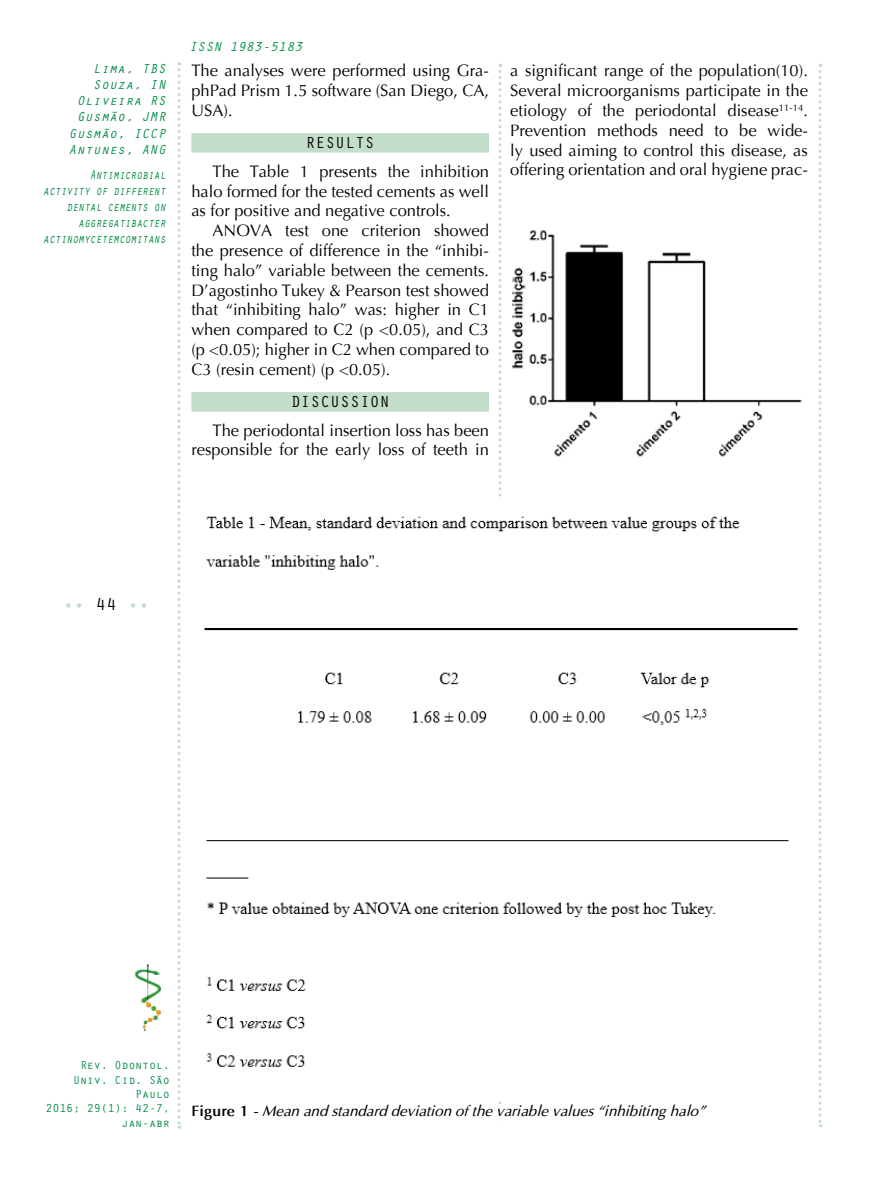
<style>
.page{position:relative;width:893px;height:1191px;background:#fff}
.page>*{position:absolute;margin:0;border:0;box-sizing:border-box;transform-origin:0 0}
.t1{font:18px "Orator Std";color:#c3ddcb}
.t2{font:16.5px/19.8px "Optima";color:#000;text-align:justify}
.t3{font:16.5px "Orator Std";color:#000}
.t4{font:italic 15px "Optima";color:#000}
.t5{font:italic 13.5px/16.2px "Orator Std";letter-spacing:-.025em;color:#008c44;text-align:right;scale:.75 1}
.t6{font:italic 13.5px/16.2px "Orator Std";color:#008c44;text-align:right}
.t7{font:12px/14.4px "Orator Std";letter-spacing:-.025em;color:#008c44;text-align:right}
.s1{color:#00000a}
.s2{color:#000}
.s3{font-weight:700;font-style:normal}
</style>
<div class="page">
<svg style="left:178px;top:62px;width:3px;height:1066px"></svg>
<svg style="left:498px;top:64px;width:3px;height:1040px"></svg>
<svg style="left:819px;top:64px;width:3px;height:1063px"></svg>
<img style="left:134px;top:964px;width:28px;height:67px">
<div style="left:191px;top:133px;width:298px;height:20px;background:#c3ddcb"></div>
<div style="left:191px;top:392px;width:298px;height:19px;background:#c3ddcb"></div>
<img style="left:204px;top:498px;width:594px;height:600px">
<img style="left:512px;top:230px;width:290px;height:227px">
<p class="t6" style="left:69px;top:60px;width:99px">Lima, TBS<br>Souza, IN<br>Oliveira RS<br>Gusmão, JMR<br>Gusmão, ICCP<br>Antunes, ANG</p>
<p class="t5" style="left:43px;top:165px;width:165px">Antimicrobial activity of different dental cements on aggregatibacter actinomycetemcomitans</p>
<p class="t6" style="left:189px;top:38px;width:115px">ISSN 1983-5183</p>
<p class="t2" style="left:191px;top:61px;width:299px">The analyses were performed using Gra&shy;phPad Prism 1.5 software (San Diego, CA, USA).</p>
<p class="t3" style="left:306px;top:131px;width:71px">RESULTS</p>
<p class="t2" style="left:191px;top:161px;width:299px;text-indent:21px">The Table 1 presents the inhibition halo formed for the tested cements as well as for positive and negative controls.</p>
<p class="t2" style="left:191px;top:221px;width:299px;text-indent:21px">ANOVA test <span class="s1">one criterion</span> showed the presence of difference in the “inhibi&shy;ting halo” variable between the cements.<br>D’agostinho Tukey &amp; Pearson test showed that “inhibiting halo” was: higher in C1 when compared to C2 (p &lt;0.05), and C3 (p &lt;0.05); higher in C2 when compared to C3 (resin cement) (p &lt;0.05).</p>
<p class="t3" style="left:291px;top:390px;width:100px">DISCUSSION</p>
<p class="t2" style="left:191px;top:420px;width:299px;text-align:right">The periodontal insertion loss has been responsible for the early loss of teeth in</p>
<p class="t2" style="left:510px;top:61px;width:299px">a significant range of the population(10).<br>Several microorganisms participate in the etiology of the periodontal disease<sup>11-14</sup>.<br>Prevention methods need to be wide&shy;ly used aiming to control this disease, as offering orientation and oral hygiene prac-</p>
<p class="t1" style="left:63px;top:591px;width:88px">•• <span class="s2">44</span> ••</p>
<p class="t7" style="left:46px;top:1057px;width:126px">Rev. Odontol.<br>Univ. Cid. São<br>Paulo<br>2016; 29(1): 42-7, jan-abr</p>
<p class="t4" style="left:191px;top:1101px;width:515px"><span class="s3">Figure 1</span> - Mean and standard deviation of the variable values “inhibiting halo”</p>
</div>
